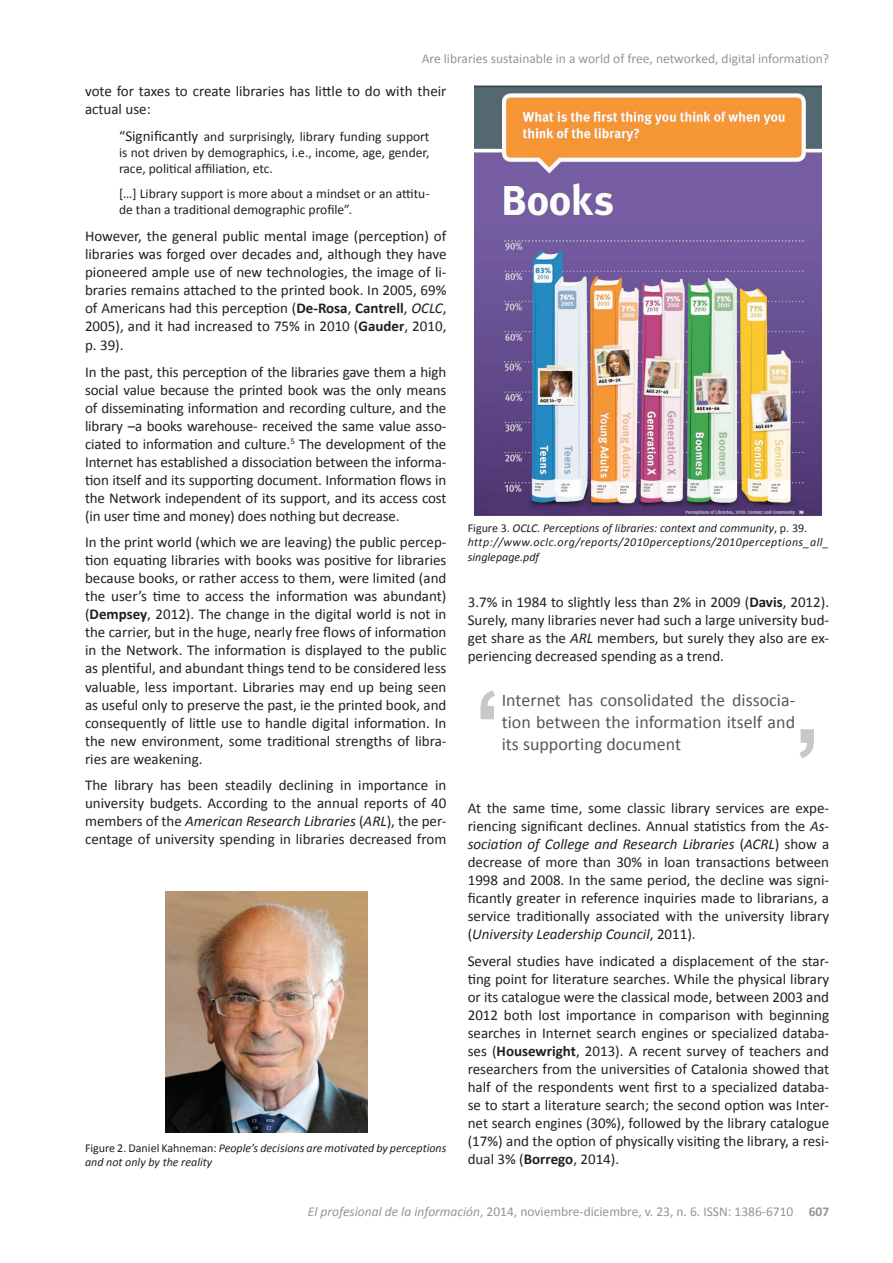
<style>
.page{position:relative;width:893px;height:1263px;background:#fff}
.page>*{position:absolute;margin:0;border:0;box-sizing:border-box;transform-origin:0 0}
.t1{font:18px/21.6px "Calibri";color:#57585a;text-align:justify}
.t2{font:15px/18px "Calibri";color:#231f20;text-align:justify}
.t3{font:13.5px/16.2px "Calibri";color:#231f20;text-align:justify}
.t4{font:13.5px "Calibri";color:#939598}
.t5{font:italic 12px/14.4px "Calibri";color:#231f20}
.s1{font-size:15px}
.s2{font-weight:700}
.s3{font-style:italic}
.s4{font-style:normal}
</style>
<div class="page">
<img style="left:474px;top:85px;width:347px;height:431px">
<svg style="left:799px;top:729px;width:15px;height:29px"></svg>
<svg style="left:480px;top:690px;width:15px;height:29px"></svg>
<img style="left:166px;top:891px;width:201px;height:242px">
<p class="t4" style="left:422px;top:50px;width:409px">Are libraries sustainable in a world of free, networked, digital information?</p>
<p class="t2" style="left:85px;top:82px;width:363px">vote for taxes to create libraries has little to do with their actual use:</p>
<p class="t3" style="left:119px;top:128px;width:312px"><span class="s1">“Significantly</span> and surprisingly, library funding support is not driven by demographics, i.e., income, age, gender, race, political affiliation, etc.</p>
<p class="t3" style="left:119px;top:185px;width:312px">[…] Library support is more about a mindset or an attitu&shy;de than a traditional demographic profile”.</p>
<p class="t2" style="left:85px;top:227px;width:363px">However, the general public mental image (perception) of libraries was forged over decades and, although they have pioneered ample use of new technologies, the image of li&shy;braries remains attached to the printed book. In 2005, 69% of Americans had this perception (<span class="s2">De-Rosa</span>, <span class="s2">Cantrell</span>, <span class="s3">OCLC</span>, 2005), and it had increased to 75% in 2010 (<span class="s2">Gauder</span>, 2010,</p>
<p class="t2" style="left:85px;top:332px;width:363px;line-height:26.5px">p. 39).<br>In the past, this perception of the libraries gave them a high</p>
<p class="t2" style="left:85px;top:381px;width:363px">social value because the printed book was the only means of disseminating information and recording culture, and the library –a books warehouse- received the same value asso&shy;ciated to information and culture.<sup>5</sup> The development of the Internet has established a dissociation between the informa&shy;tion itself and its supporting document. Information flows in the Network independent of its support, and its access cost (in user time and money) does nothing but decrease.</p>
<p class="t2" style="left:85px;top:533px;width:363px">In the print world (which we are leaving) the public percep&shy;tion equating libraries with books was positive for libraries because books, or rather access to them, were limited (and the user’s time to access the information was abundant) (<span class="s2">Dempsey</span>, 2012). The change in the digital world is not in the carrier, but in the huge, nearly free flows of information in the Network. The information is displayed to the public as plentiful, and abundant things tend to be considered less valuable, less important. Libraries may end up being seen as useful only to preserve the past, ie the printed book, and consequently of little use to handle digital information. In the new environment, some traditional strengths of libra&shy;ries are weakening.</p>
<p class="t2" style="left:85px;top:776px;width:363px">The library has been steadily declining in importance in university budgets. According to the annual reports of 40 members of the <span class="s3">American Research Libraries</span> (<span class="s3">ARL</span>), the per&shy;centage of university spending in libraries decreased from</p>
<p class="t5" style="left:85px;top:1140px;width:363px"><span class="s4">Figure 2. Daniel Kahneman:</span> People’s decisions are motivated by perceptions and not only by the reality</p>
<p class="t5" style="left:468px;top:520px;width:363px"><span class="s4">Figure 3.</span> OCLC. Perceptions of libraries: context and community<span class="s4">, p. 39. </span>http://www.oclc.org/reports/2010perceptions/2010perceptions_all_ singlepage.pdf</p>
<p class="t2" style="left:468px;top:593px;width:363px">3.7% in 1984 to slightly less than 2% in 2009 (<span class="s2">Davis</span>, 2012).<br>Surely, many libraries never had such a large university bud&shy;get share as the <span class="s3">ARL</span> members, but surely they also are ex&shy;periencing decreased spending as a trend.</p>
<p class="t1" style="left:502px;top:690px;width:295px">Internet has consolidated the dissocia&shy;tion between the information itself and its supporting document</p>
<p class="t2" style="left:468px;top:799px;width:363px">At the same time, some classic library services are expe&shy;riencing significant declines. Annual statistics from the <span class="s3">As&shy;sociation of College and Research Libraries</span> (<span class="s3">ACRL</span>) show a decrease of more than 30% in loan transactions between 1998 and 2008. In the same period, the decline was signi&shy;ficantly greater in reference inquiries made to librarians, a service traditionally associated with the university library (<span class="s3">University Leadership Council</span>, 2011).</p>
<p class="t2" style="left:468px;top:952px;width:363px">Several studies have indicated a displacement of the star&shy;ting point for literature searches. While the physical library or its catalogue were the classical mode, between 2003 and 2012 both lost importance in comparison with beginning searches in Internet search engines or specialized databa&shy;ses (<span class="s2">Housewright</span>, 2013). A recent survey of teachers and researchers from the universities of Catalonia showed that half of the respondents went first to a specialized databa&shy;se to start a literature search; the second option was Inter&shy;net search engines (30%), followed by the library catalogue (17%) and the option of physically visiting the library, a resi&shy;dual 3% (<span class="s2">Borrego</span>, 2014).</p>
<p class="t4" style="left:308px;top:1203px;width:523px"><span class="s3">El profesional de la información</span>, 2014, noviembre-diciembre, v. 23, n. 6. ISSN: 1386-6710 <span class="s2">607</span></p>
</div>
